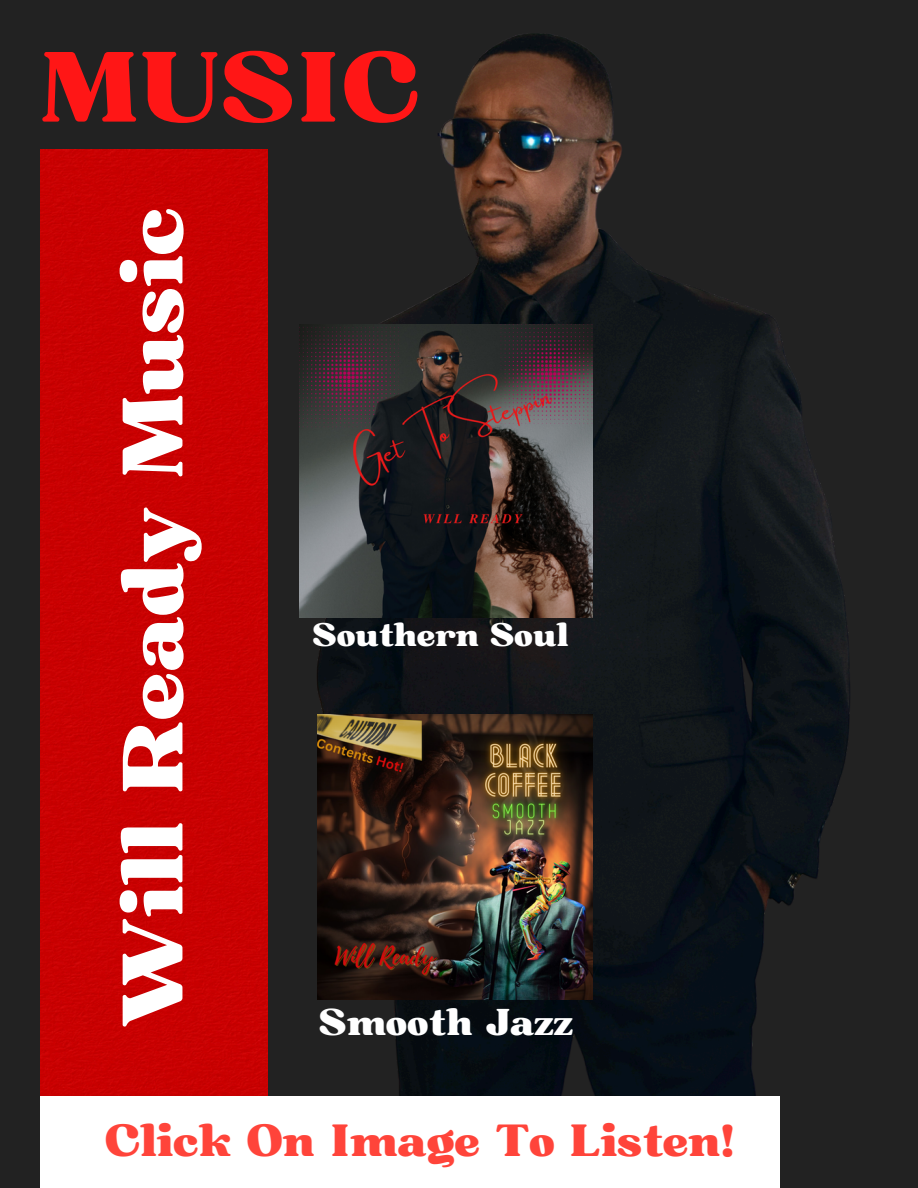
<style>
.page{position:relative;width:918px;height:1188px;background:#222}
.page>*{position:absolute;margin:0;border:0;box-sizing:border-box;transform-origin:0 0}
.t1{font:96px "Bugaki";color:#ff1616}
.t2{font:82.5px "Bugaki";color:#fff}
.t3{font:43.5px "Bugaki";color:#ff443a}
.t4{font:36px "Bugaki";color:#fff}
.t5{font:31.5px "Bugaki";color:#fff}
</style>
<div class="page">
<img style="left:299px;top:33px;width:551px;height:1063px">
<img style="left:318px;top:714px;width:274px;height:286px">
<div style="left:40px;top:149px;width:228px;height:947px;background:#c90001"></div>
<div style="left:40px;top:1096px;width:740px;height:92px;background:#fff"></div>
<img style="left:300px;top:325px;width:292px;height:292px">
<h4 class="t1" style="left:40px;top:28px;width:381px">MUSIC</h4>
<h3 class="t2" style="left:102px;top:1029px;width:823px;rotate:-90deg">Will Ready Music</h3>
<h1 class="t5" style="left:312px;top:615px;width:258px">Southern Soul</h1>
<h2 class="t4" style="left:319px;top:1000px;width:256px">Smooth Jazz</h2>
<p class="t3" style="left:105px;top:1113px;width:632px">Click On Image To Listen!</p>
</div>
